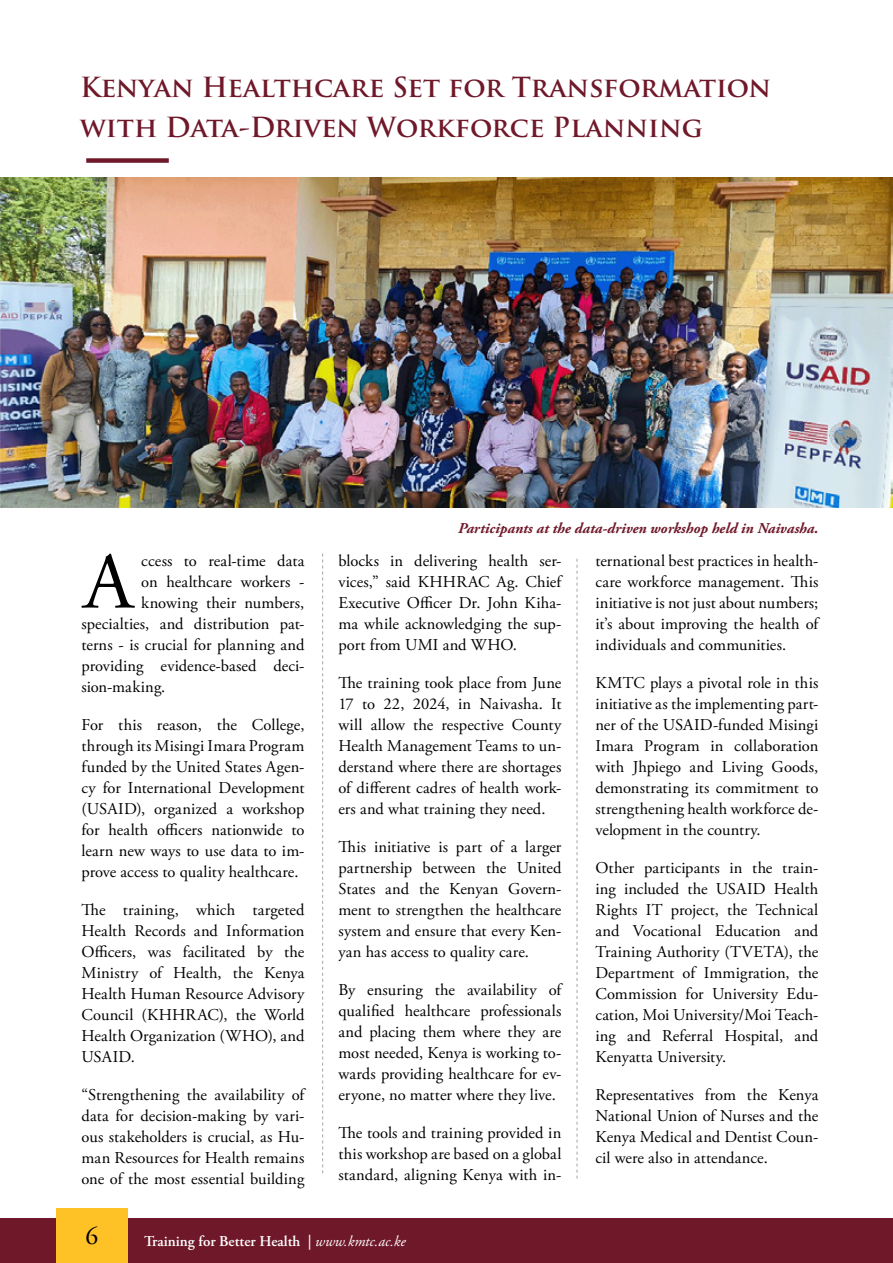
<style>
.page{position:relative;width:893px;height:1263px;background:#fff}
.page>*{position:absolute;margin:0;border:0;box-sizing:border-box;transform-origin:0 0}
.t1{font:79.8px "Adobe Garamond Pro";color:#000}
.t2{font:700 27px/40.5px "Trajan Pro";color:#6f1829}
.t3{font:25.5px "Adobe Garamond Pro";color:#000}
.t4{font:16.5px/21px "Adobe Garamond Pro";letter-spacing:.005em;color:#000;text-align:justify}
.t5{font:italic 700 15px "Adobe Garamond Pro";color:#6f1829}
.t6{font:600 15px "Adobe Garamond Pro";color:#fff}
.s1{font-weight:400;font-style:italic}
</style>
<div class="page">
<div style="left:0;top:1218px;width:892px;height:45px;background:#6f1829"></div>
<div style="left:56px;top:1208px;width:72px;height:55px;background:#ffc226"></div>
<div style="left:86px;top:158px;width:83px;height:5px;background:#6f1829"></div>
<svg style="left:322px;top:553px;width:1px;height:620px"></svg>
<svg style="left:577px;top:559px;width:1px;height:619px"></svg>
<img style="left:0;top:178px;width:893px;height:330px">
<h2 class="t2" style="left:80px;top:67px;width:692px">Kenyan Healthcare Set for Transformation with Data-Driven Workforce Planning</h2>
<h1 class="t1" style="left:84px;top:534px;width:51px">A</h1>
<p class="t4" style="left:141px;top:550px;width:165px">ccess to real-time data</p>
<p class="t4" style="left:141px;top:571px;width:165px">on healthcare workers -</p>
<p class="t4" style="left:141px;top:592px;width:165px">knowing their numbers,</p>
<p class="t4" style="left:82px;top:613px;width:224px">specialties, and distribution pat-</p>
<p class="t4" style="left:82px;top:634px;width:224px">terns - is crucial for planning and</p>
<p class="t4" style="left:82px;top:655px;width:224px">providing evidence-based deci-</p>
<p class="t4" style="left:82px;top:676px;width:85px">sion-making.</p>
<p class="t4" style="left:82px;top:714px;width:224px">For this reason, the College, through its Misingi Imara Program funded by the United States Agen&shy;cy for International Development (USAID), organized a workshop for health officers nationwide to learn new ways to use data to im&shy;prove access to quality healthcare.</p>
<p class="t4" style="left:82px;top:899px;width:224px">The training, which targeted Health Records and Information Officers, was facilitated by the Ministry of Health, the Kenya Health Human Resource Advisory Council (KHHRAC), the World Health Organization (WHO), and USAID.</p>
<p class="t4" style="left:82px;top:1084px;width:224px">“Strengthening the availability of data for decision-making by vari&shy;ous stakeholders is crucial, as Hu&shy;man Resources for Health remains one of the most essential building</p>
<p class="t5" style="left:458px;top:520px;width:362px">Participants at the data-driven workshop held in Naivasha.</p>
<p class="t4" style="left:338px;top:550px;width:224px">blocks in delivering health ser&shy;vices,” said KHHRAC Ag. Chief Executive Officer Dr. John Kiha&shy;ma while acknowledging the sup&shy;port from UMI and WHO.</p>
<p class="t4" style="left:338px;top:672px;width:224px">The training took place from June 17 to 22, 2024, in Naivasha. It will allow the respective County Health Management Teams to un&shy;derstand where there are shortages of different cadres of health work&shy;ers and what training they need.</p>
<p class="t4" style="left:338px;top:837px;width:224px">This initiative is part of a larger partnership between the United States and the Kenyan Govern&shy;ment to strengthen the healthcare system and ensure that every Ken&shy;yan has access to quality care.</p>
<p class="t4" style="left:338px;top:980px;width:224px">By ensuring the availability of qualified healthcare professionals and placing them where they are most needed, Kenya is working to&shy;wards providing healthcare for ev&shy;eryone, no matter where they live.</p>
<p class="t4" style="left:338px;top:1123px;width:224px">The tools and training provided in this workshop are based on a global standard, aligning Kenya with in-</p>
<p class="t4" style="left:595px;top:551px;width:224px">ternational best practices in health&shy;care workforce management. This initiative is not just about numbers; it’s about improving the health of individuals and communities.</p>
<p class="t4" style="left:595px;top:673px;width:224px">KMTC plays a pivotal role in this initiative as the implementing part&shy;ner of the USAID-funded Misingi Imara Program in collaboration with Jhpiego and Living Goods, demonstrating its commitment to strengthening health workforce de&shy;velopment in the country.</p>
<p class="t4" style="left:595px;top:858px;width:224px">Other participants in the train&shy;ing included the USAID Health Rights IT project, the Technical and Vocational Education and Training Authority (TVETA), the Department of Immigration, the Commission for University Edu&shy;cation, Moi University/Moi Teach&shy;ing and Referral Hospital, and Kenyatta University.</p>
<p class="t4" style="left:595px;top:1085px;width:224px">Representatives from the Kenya National Union of Nurses and the Kenya Medical and Dentist Coun&shy;cil were also in attendance.</p>
<h3 class="t3" style="left:85px;top:1220px;width:14px">6</h3>
<p class="t6" style="left:144px;top:1233px;width:263px">Training for Better Health | <span class="s1">www.kmtc.ac.ke</span></p>
</div>
